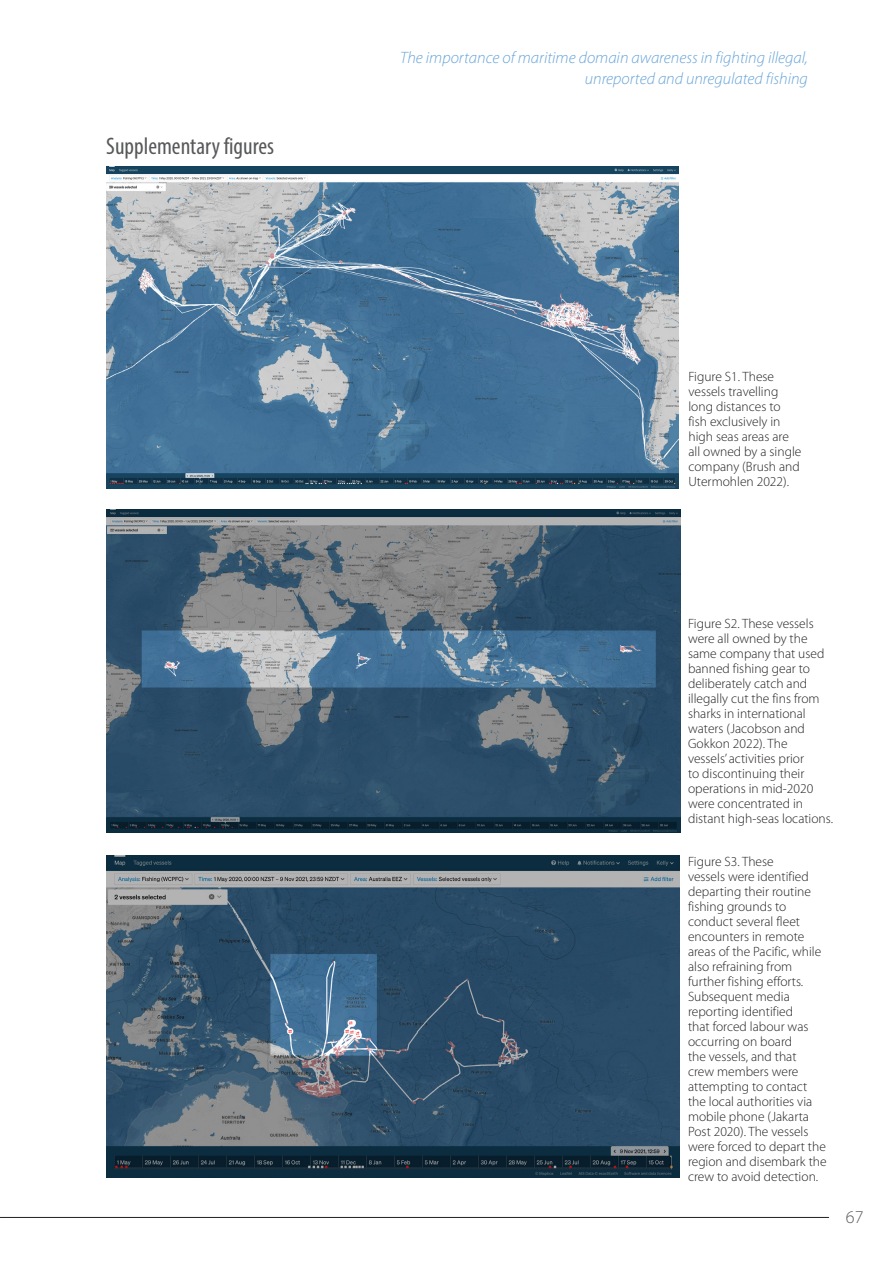
<style>
.page{position:relative;width:893px;height:1263px;background:#fff}
.page>*{position:absolute;margin:0;border:0;box-sizing:border-box;transform-origin:0 0}
.heading_1{font:condensed 24px "Myriad Pro";color:#57585a}
.t1{font:300 18px "Myriad Pro";color:#57585a}
.Title_feature{font:italic 300 16.5px/21px "Myriad Pro";color:#68a4d8;text-align:right}
.caption_Figure{font:300 13.5px/15px "Myriad Pro";color:#231f20}
</style>
<div class="page">
<hr style="left:0;top:1217px;width:829px;height:1px;background:#231f20">
<img style="left:106px;top:167px;width:572px;height:322px">
<img style="left:106px;top:510px;width:574px;height:322px">
<img style="left:106px;top:855px;width:573px;height:322px">
<p class="heading_1" style="left:106px;top:131px;width:169px">Supplementary figures</p>
<p class="Title_feature" style="left:400px;top:47px;width:409px">The importance of maritime domain awareness in fighting illegal, unreported and unregulated fishing</p>
<p class="caption_Figure" style="left:688px;top:369px;width:114px">Figure S1. These vessels travelling long distances to fish exclusively in high seas areas are all owned by a single company (Brush and<br>Utermohlen 2022).</p>
<p class="caption_Figure" style="left:688px;top:616px;width:147px">Figure S2. These vessels were all owned by the same company that used banned fishing gear to deliberately catch and illegally cut the fins from sharks in international waters (Jacobson and<br>Gokkon 2022). The<br>vessels’ activities prior<br>to discontinuing their operations in mid-2020 were concentrated in distant high-seas locations.</p>
<p class="caption_Figure" style="left:688px;top:853px;width:140px">Figure S3. These<br>vessels were identified departing their routine fishing grounds to conduct several fleet encounters in remote areas of the Pacific, while also refraining from further fishing efforts.<br>Subsequent media reporting identified<br>that forced labour was occurring on board<br>the vessels, and that<br>crew members were attempting to contact the local authorities via mobile phone (Jakarta<br>Post 2020). The vessels were forced to depart the region and disembark the crew to avoid detection.</p>
<h2 class="t1" style="left:846px;top:1206px;width:19px">67</h2>
</div>
